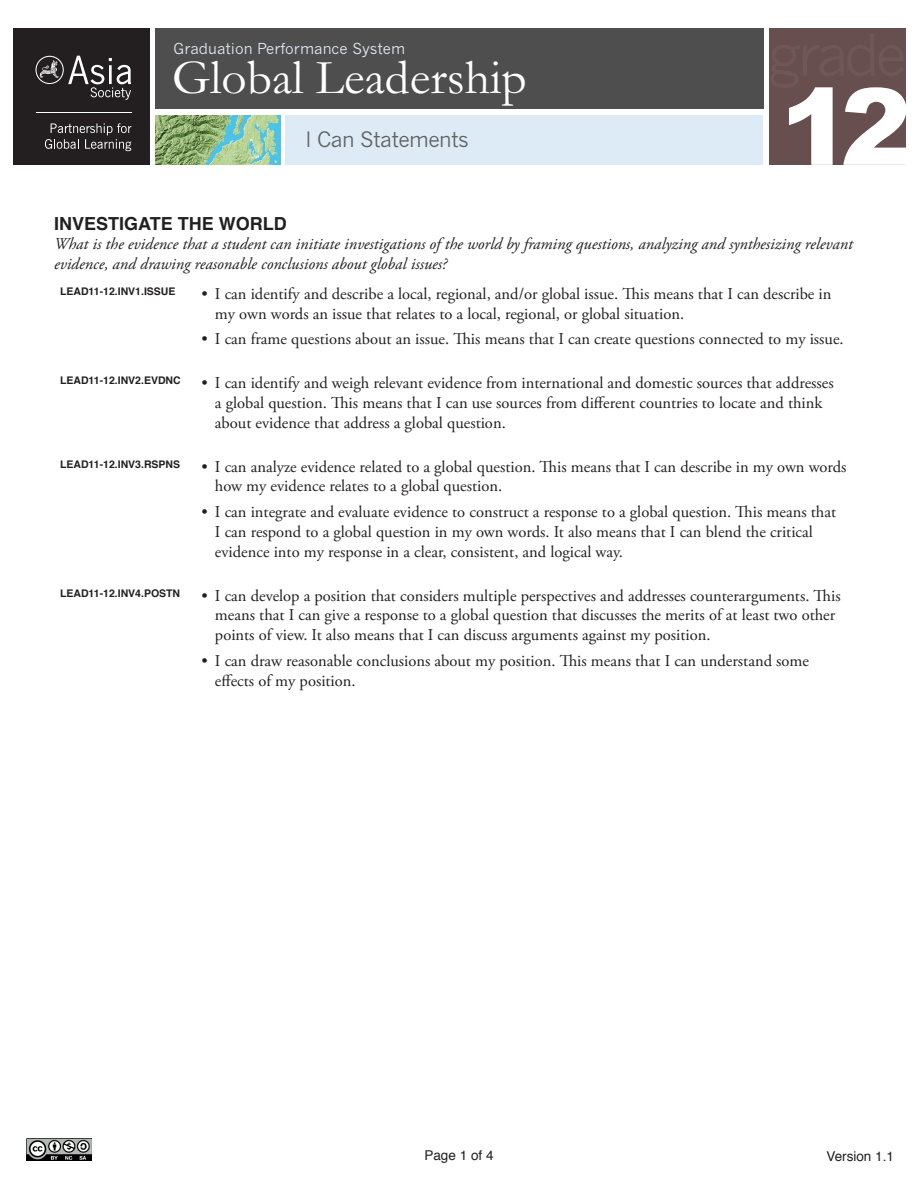
<style>
.page{position:relative;width:918px;height:1188px;background:#fff}
.page>*{position:absolute;margin:0;border:0;box-sizing:border-box;transform-origin:0 0}
.t1{font:900 106.5px "Arial";color:#fff}
.t2{font:49.5px "Garamond";color:#fff}
.t3{font:21px "News Gothic";letter-spacing:-.025em;color:#626262}
.Section_Header{font:700 18px "Helvetica";color:#231f20}
.t4{font:16.5px/19.8px "Adobe Garamond Pro";color:#231f20}
.Section_Description{font:italic 16.5px/19.8px "Adobe Garamond Pro";color:#231f20}
.t5{font:15px "News Gothic";color:#dcebf5}
.t6{font:13.5px "Helvetica";color:#231f20}
.t7{font:700 10.5px "Helvetica";color:#231f20}
</style>
<div class="page">
<img style="left:27px;top:1138px;width:65px;height:23px">
<div style="left:13px;top:28px;width:136px;height:136px;background:#231f20"></div>
<svg style="left:45px;top:123px;width:86px;height:28px"></svg>
<hr style="left:36px;top:113px;width:95px;height:1px;background:#fff">
<svg style="left:35px;top:56px;width:96px;height:44px"></svg>
<div style="left:155px;top:28px;width:608px;height:81px;background:#4d4e4d"></div>
<div style="left:769px;top:29px;width:136px;height:136px;background:#664f4e"></div>
<div style="left:285px;top:115px;width:477px;height:50px;background:#dcebf5"></div>
<img style="left:155px;top:115px;width:126px;height:50px">
<p class="t5" style="left:174px;top:39px;width:233px">Graduation Performance System</p>
<p class="t2" style="left:172px;top:48px;width:356px">Global Leadership</p>
<p class="t3" style="left:305px;top:127px;width:165px">I Can Statements</p>
<p class="t1" style="left:780px;top:50px;width:133px">12</p>
<p class="Section_Header" style="left:54px;top:209px;width:234px">INVESTIGATE THE WORLD</p>
<p class="Section_Description" style="left:54px;top:235px;width:800px">What is the evidence that a student can initiate investigations of the world by framing questions, analyzing and synthesizing relevant evidence, and drawing reasonable conclusions about global issues?</p>
<p class="t7" style="left:60px;top:283px;width:117px">LEAD11-12.INV1.ISSUE</p>
<p class="t4" style="left:215px;top:284px;width:618px;text-indent:-14px">• I can identify and describe a local, regional, and/or global issue. This means that I can describe in my own words an issue that relates to a local, regional, or global situation.</p>
<p class="t4" style="left:201px;top:330px;width:644px">• I can frame questions about an issue. This means that I can create questions connected to my issue.</p>
<p class="t7" style="left:60px;top:372px;width:122px">LEAD11-12.INV2.EVDNC</p>
<p class="t4" style="left:215px;top:374px;width:620px;text-indent:-14px">• I can identify and weigh relevant evidence from international and domestic sources that addresses a global question. This means that I can use sources from different countries to locate and think about evidence that address a global question.</p>
<p class="t7" style="left:60px;top:455px;width:122px">LEAD11-12.INV3.RSPNS</p>
<p class="t4" style="left:215px;top:457px;width:633px;text-indent:-14px">• I can analyze evidence related to a global question. This means that I can describe in my own words how my evidence relates to a global question.</p>
<p class="t4" style="left:215px;top:503px;width:623px;text-indent:-14px">• I can integrate and evaluate evidence to construct a response to a global question. This means that<br>I can respond to a global question in my own words. It also means that I can blend the critical evidence into my response in a clear, consistent, and logical way.</p>
<p class="t7" style="left:60px;top:584px;width:122px">LEAD11-12.INV4.POSTN</p>
<p class="t4" style="left:215px;top:586px;width:627px;text-indent:-14px">• I can develop a position that considers multiple perspectives and addresses counterarguments. This means that I can give a response to a global question that discusses the merits of at least two other points of view. It also means that I can discuss arguments against my position.</p>
<p class="t4" style="left:215px;top:652px;width:596px;text-indent:-14px">• I can draw reasonable conclusions about my position. This means that I can understand some effects of my position.</p>
<p class="t6" style="left:424px;top:1145px;width:71px">Page 1 of 4</p>
<p class="t6" style="left:826px;top:1146px;width:69px">Version 1.1</p>
</div>
